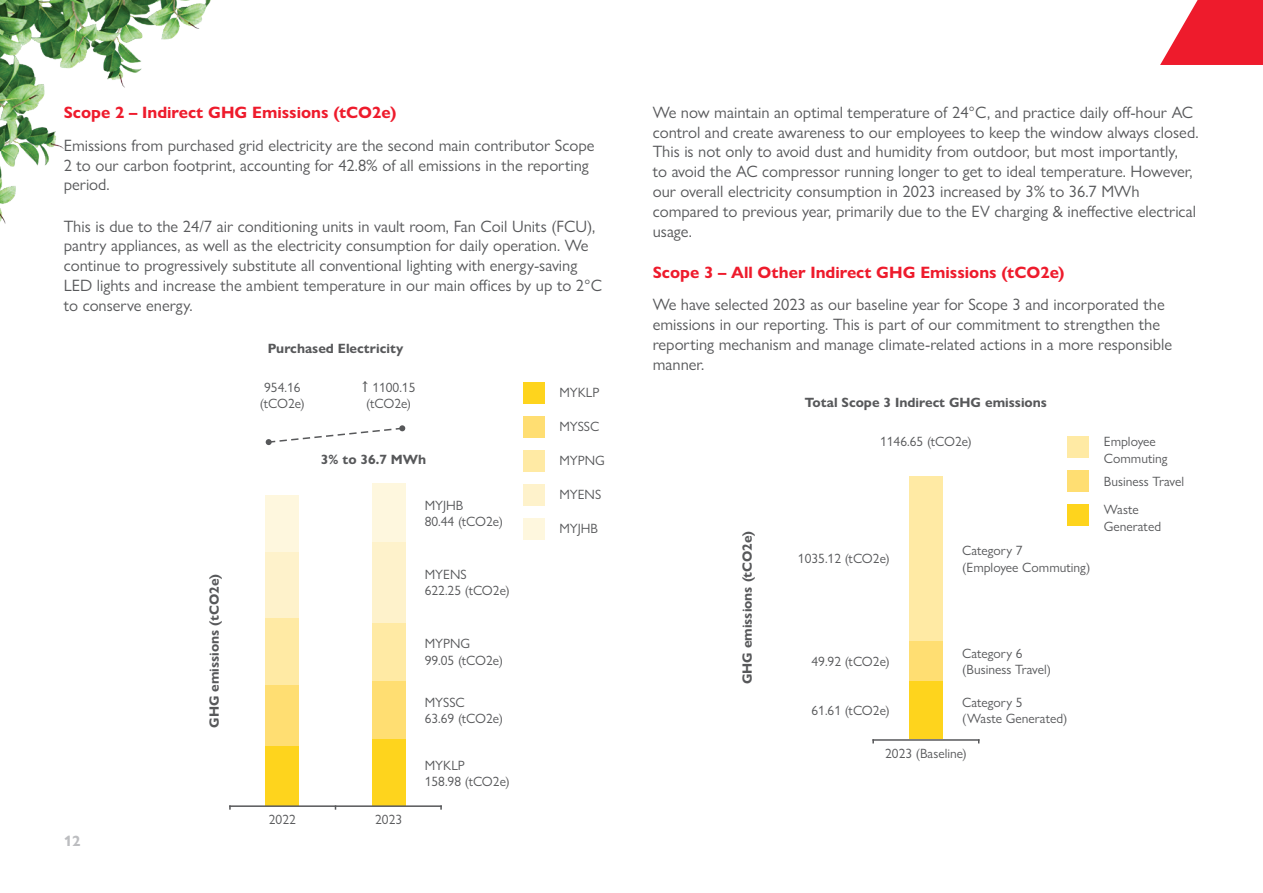
<style>
.page{position:relative;width:1263px;height:893px;background:#fff}
.page>*{position:absolute;margin:0;border:0;box-sizing:border-box;transform-origin:0 0}
.t1{font:16.5px/19.8px "Gill Sans Nova";color:#57585a}
.t2{font:700 16.5px "Gill Sans Nova";color:#ee1b2c}
.t3{font:700 15px "Gill Sans Nova";color:#bcbdc0}
.t4{font:13.5px/16.2px "Gill Sans Nova";color:#57585a}
.t5{font:700 13.5px "Gill Sans Nova";color:#57585a}
</style>
<div class="page">
<img style="left:0;top:0;width:211px;height:224px">
<div style="left:523px;top:382px;width:21px;height:21px;background:#fed41d"></div>
<div style="left:523px;top:416px;width:21px;height:21px;background:#ffde72"></div>
<div style="left:523px;top:450px;width:21px;height:21px;background:#ffeaa4"></div>
<div style="left:523px;top:484px;width:21px;height:21px;background:#fef2cb"></div>
<div style="left:523px;top:518px;width:21px;height:21px;background:#fef7de"></div>
<div style="left:266px;top:745px;width:33px;height:61px;background:#fed41d"></div>
<div style="left:266px;top:685px;width:33px;height:60px;background:#ffde72"></div>
<div style="left:266px;top:618px;width:33px;height:67px;background:#ffeaa4"></div>
<div style="left:266px;top:552px;width:33px;height:66px;background:#fef2cb"></div>
<div style="left:266px;top:495px;width:33px;height:57px;background:#fef7de"></div>
<div style="left:372px;top:681px;width:33px;height:58px;background:#ffde72"></div>
<div style="left:372px;top:739px;width:33px;height:67px;background:#fed41d"></div>
<div style="left:372px;top:622px;width:33px;height:59px;background:#ffeaa4"></div>
<div style="left:372px;top:542px;width:33px;height:81px;background:#fef2cb"></div>
<div style="left:372px;top:484px;width:33px;height:58px;background:#fef7de"></div>
<hr style="left:229px;top:805px;width:213px;height:2px;background:#57585a">
<svg style="left:267px;top:425px;width:138px;height:19px"></svg>
<div style="left:909px;top:641px;width:33px;height:40px;background:#ffde72"></div>
<div style="left:909px;top:681px;width:33px;height:58px;background:#fed41d"></div>
<div style="left:909px;top:476px;width:33px;height:165px;background:#ffeaa4"></div>
<div style="left:1067px;top:505px;width:22px;height:21px;background:#fed41d"></div>
<div style="left:1067px;top:470px;width:22px;height:22px;background:#ffde72"></div>
<div style="left:1067px;top:436px;width:22px;height:22px;background:#ffeaa4"></div>
<hr style="left:872px;top:739px;width:107px;height:2px;background:#57585a">
<svg style="left:1160px;top:0;width:103px;height:65px"></svg>
<p class="t2" style="left:64px;top:102px;width:334px">Scope 2 – Indirect GHG Emissions (tCO2e)</p>
<p class="t1" style="left:64px;top:135px;width:532px">Emissions from purchased grid electricity are the second main contributor Scope<br>2 to our carbon footprint, accounting for 42.8% of all emissions in the reporting period.</p>
<p class="t1" style="left:64px;top:216px;width:540px">This is due to the 24/7 air conditioning units in vault room, Fan Coil Units (FCU), pantry appliances, as well as the electricity consumption for daily operation. We continue to progressively substitute all conventional lighting with energy-saving LED lights and increase the ambient temperature in our main offices by up to 2°C to conserve energy.</p>
<p class="t5" style="left:268px;top:340px;width:137px">Purchased Electricity</p>
<p class="t3" style="left:64px;top:832px;width:18px">12</p>
<p class="t5" style="left:206px;top:728px;width:155px;rotate:-90deg">GHG emissions (tCO2e)</p>
<p class="t4" style="left:260px;top:379px;width:46px;text-align:center">954.16 (tCO2e)</p>
<p class="t4" style="left:362px;top:379px;width:55px;text-align:center">↑ 1100.15 (tCO2e)</p>
<p class="t5" style="left:321px;top:450px;width:107px">3% to 36.7 MWh</p>
<p class="t4" style="left:425px;top:497px;width:80px">MYJHB<br>80.44 (tCO2e)</p>
<p class="t4" style="left:425px;top:566px;width:86px">MYENS<br>622.25 (tCO2e)</p>
<p class="t4" style="left:269px;top:812px;width:28px">2022</p>
<p class="t4" style="left:375px;top:812px;width:29px">2023</p>
<p class="t4" style="left:425px;top:635px;width:80px">MYPNG<br>99.05 (tCO2e)</p>
<p class="t4" style="left:425px;top:694px;width:80px">MYSSC<br>63.69 (tCO2e)</p>
<p class="t4" style="left:425px;top:757px;width:86px">MYKLP<br>158.98 (tCO2e)</p>
<p class="t4" style="left:559px;top:385px;width:42px">MYKLP</p>
<p class="t4" style="left:559px;top:419px;width:42px">MYSSC</p>
<p class="t4" style="left:559px;top:452px;width:47px">MYPNG</p>
<p class="t4" style="left:559px;top:486px;width:43px">MYENS</p>
<p class="t4" style="left:559px;top:520px;width:40px">MYJHB</p>
<p class="t1" style="left:653px;top:102px;width:547px">We now maintain an optimal temperature of 24°C, and practice daily off-hour AC control and create awareness to our employees to keep the window always closed.<br>This is not only to avoid dust and humidity from outdoor, but most importantly,<br>to avoid the AC compressor running longer to get to ideal temperature. However, our overall electricity consumption in 2023 increased by 3% to 36.7 MWh compared to previous year, primarily due to the EV charging &amp; ineffective electrical usage.</p>
<p class="t2" style="left:653px;top:262px;width:413px">Scope 3 – All Other Indirect GHG Emissions (tCO2e)</p>
<p class="t1" style="left:653px;top:295px;width:521px">We have selected 2023 as our baseline year for Scope 3 and incorporated the emissions in our reporting. This is part of our commitment to strengthen the reporting mechanism and manage climate-related actions in a more responsible manner.</p>
<p class="t5" style="left:739px;top:684px;width:155px;rotate:-90deg">GHG emissions (tCO2e)</p>
<p class="t5" style="left:805px;top:394px;width:244px">Total Scope 3 Indirect GHG emissions</p>
<p class="t4" style="left:880px;top:434px;width:93px">1146.65 (tCO2e)</p>
<p class="t4" style="left:798px;top:551px;width:93px">1035.12 (tCO2e)</p>
<p class="t4" style="left:962px;top:542px;width:130px">Category 7<br>(Employee Commuting)</p>
<p class="t4" style="left:1104px;top:433px;width:65px">Employee<br>Commuting</p>
<p class="t4" style="left:1104px;top:467px;width:82px;line-height:28.3px">Business Travel<br>Waste</p>
<p class="t4" style="left:1104px;top:518px;width:59px">Generated</p>
<p class="t4" style="left:811px;top:653px;width:80px">49.92 (tCO2e)</p>
<p class="t4" style="left:811px;top:702px;width:80px">61.61 (tCO2e)</p>
<p class="t4" style="left:962px;top:645px;width:90px">Category 6 (Business Travel)</p>
<p class="t4" style="left:962px;top:694px;width:107px">Category 5<br>(Waste Generated)</p>
<p class="t4" style="left:885px;top:745px;width:83px">2023 (Baseline)</p>
</div>
